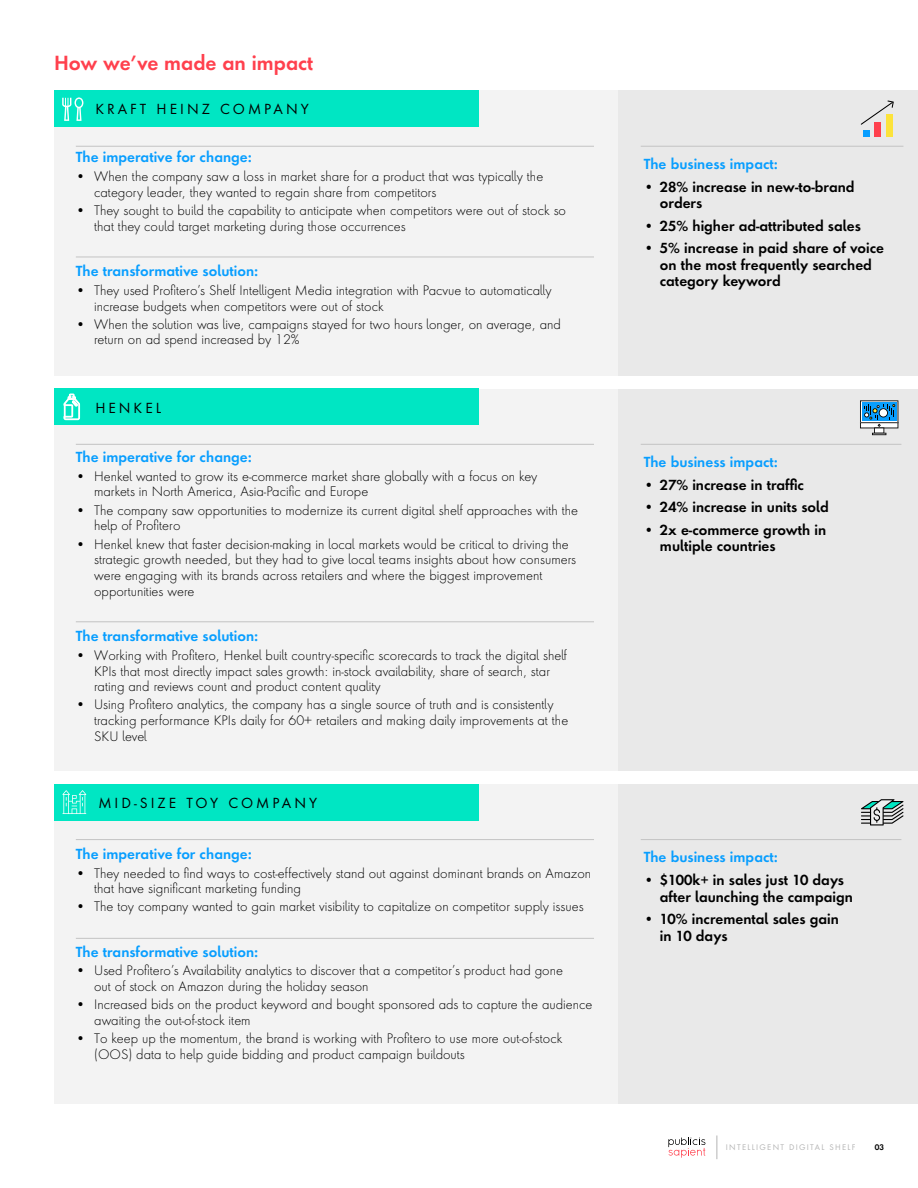
<style>
.page{position:relative;width:918px;height:1188px;background:#fff}
.page>*{position:absolute;margin:0;border:0;box-sizing:border-box;transform-origin:0 0}
.Subhead{font:600 18.9px "Futura Next";color:#ff404d}
.t1{font:600 13.5px/16.5px "Futura Next";color:#000}
.Chart_Blue_Subheads{font:600 13.5px "Futura Next";color:#089eff}
.t2{font:13.5px "Futura Next";letter-spacing:.225em;color:#000}
.t3{font:300 12.75px/15.8px "Futura Next";color:#000}
.t4{font:7.5px "Futura Next";letter-spacing:.175em;color:#b4b4b4}
.t5{font:600 7.5px "Futura Next";color:#000}
</style>
<div class="page">
<div style="left:54px;top:91px;width:864px;height:285px;background:#f3f3f3"></div>
<div style="left:54px;top:389px;width:864px;height:382px;background:#f3f3f3"></div>
<div style="left:54px;top:91px;width:424px;height:36px;background:#00e6c3"></div>
<div style="left:54px;top:389px;width:424px;height:36px;background:#00e6c3"></div>
<div style="left:619px;top:91px;width:299px;height:285px;background:#e9e9e9"></div>
<div style="left:619px;top:389px;width:299px;height:382px;background:#e9e9e9"></div>
<hr style="left:76px;top:146px;width:518px;height:1px;background:#c3c3c3">
<hr style="left:76px;top:444px;width:518px;height:1px;background:#c3c3c3">
<hr style="left:76px;top:257px;width:518px;height:1px;background:#c3c3c3">
<hr style="left:76px;top:621px;width:518px;height:1px;background:#c3c3c3">
<hr style="left:641px;top:146px;width:262px;height:1px;background:#c3c3c3">
<hr style="left:641px;top:444px;width:260px;height:1px;background:#c3c3c3">
<svg style="left:64px;top:394px;width:16px;height:26px"></svg>
<svg style="left:62px;top:97px;width:21px;height:24px"></svg>
<div style="left:54px;top:784px;width:864px;height:320px;background:#f3f3f3"></div>
<div style="left:54px;top:784px;width:424px;height:36px;background:#00e6c3"></div>
<div style="left:619px;top:784px;width:299px;height:320px;background:#e9e9e9"></div>
<hr style="left:76px;top:839px;width:518px;height:1px;background:#c3c3c3">
<hr style="left:76px;top:938px;width:518px;height:1px;background:#c3c3c3">
<hr style="left:641px;top:839px;width:260px;height:1px;background:#c3c3c3">
<svg style="left:62px;top:790px;width:24px;height:24px"></svg>
<svg style="left:861px;top:799px;width:43px;height:26px"></svg>
<svg style="left:668px;top:1138px;width:37px;height:20px"></svg>
<svg style="left:717px;top:1136px;width:1px;height:23px"></svg>
<svg style="left:861px;top:100px;width:33px;height:36px"></svg>
<svg style="left:860px;top:400px;width:38px;height:35px"></svg>
<p class="Subhead" style="left:54px;top:50px;width:261px">How we’ve made an impact</p>
<p class="t2" style="left:95px;top:99px;width:215px">KRAFT HEINZ COMPANY</p>
<p class="Chart_Blue_Subheads" style="left:76px;top:148px;width:178px">The imperative for change:</p>
<p class="t3" style="left:94px;top:169px;width:451px;text-indent:-18px">• When the company saw a loss in market share for a product that was typically the category leader, they wanted to regain share from competitors</p>
<p class="t3" style="left:94px;top:203px;width:473px;text-indent:-18px">• They sought to build the capability to anticipate when competitors were out of stock so that they could target marketing during those occurrences</p>
<p class="Chart_Blue_Subheads" style="left:76px;top:262px;width:184px">The transformative solution:</p>
<p class="t3" style="left:94px;top:282px;width:459px;text-indent:-18px">• They used Profitero’s Shelf Intelligent Media integration with Pacvue to automatically increase budgets when competitors were out of stock</p>
<p class="t3" style="left:94px;top:316px;width:468px;text-indent:-18px">• When the solution was live, campaigns stayed for two hours longer, on average, and return on ad spend increased by 12%</p>
<p class="t2" style="left:95px;top:398px;width:67px">HENKEL</p>
<p class="Chart_Blue_Subheads" style="left:76px;top:448px;width:178px">The imperative for change:</p>
<p class="t3" style="left:94px;top:468px;width:445px;text-indent:-18px">• Henkel wanted to grow its e-commerce market share globally with a focus on key markets in North America, Asia-Pacific and Europe</p>
<p class="t3" style="left:94px;top:502px;width:486px;text-indent:-18px">• The company saw opportunities to modernize its current digital shelf approaches with the help of Profitero</p>
<p class="t3" style="left:94px;top:536px;width:483px;text-indent:-18px">• Henkel knew that faster decision-making in local markets would be critical to driving the strategic growth needed, but they had to give local teams insights about how consumers were engaging with its brands across retailers and where the biggest improvement opportunities were</p>
<p class="Chart_Blue_Subheads" style="left:76px;top:627px;width:184px">The transformative solution:</p>
<p class="t3" style="left:94px;top:647px;width:474px;text-indent:-18px">• Working with Profitero, Henkel built country-specific scorecards to track the digital shelf<br>KPIs that most directly impact sales growth: in-stock availability, share of search, star rating and reviews count and product content quality</p>
<p class="t3" style="left:94px;top:697px;width:476px;text-indent:-18px">• Using Profitero analytics, the company has a single source of truth and is consistently tracking performance KPIs daily for 60+ retailers and making daily improvements at the<br>SKU level</p>
<p class="t2" style="left:98px;top:793px;width:220px">MID-SIZE TOY COMPANY</p>
<p class="Chart_Blue_Subheads" style="left:76px;top:845px;width:178px">The imperative for change:</p>
<p class="t3" style="left:94px;top:865px;width:498px;text-indent:-18px">• They needed to find ways to cost-effectively stand out against dominant brands on Amazon that have significant marketing funding</p>
<p class="t3" style="left:76px;top:899px;width:509px">• The toy company wanted to gain market visibility to capitalize on competitor supply issues</p>
<p class="Chart_Blue_Subheads" style="left:76px;top:942px;width:184px">The transformative solution:</p>
<p class="t3" style="left:94px;top:963px;width:470px;text-indent:-18px">• Used Profitero’s Availability analytics to discover that a competitor’s product had gone out of stock on Amazon during the holiday season</p>
<p class="t3" style="left:94px;top:997px;width:500px;text-indent:-18px">• Increased bids on the product keyword and bought sponsored ads to capture the audience awaiting the out-of-stock item</p>
<p class="t3" style="left:94px;top:1031px;width:470px;text-indent:-18px">• To keep up the momentum, the brand is working with Profitero to use more out-of-stock (OOS) data to help guide bidding and product campaign buildouts</p>
<p class="Chart_Blue_Subheads" style="left:644px;top:155px;width:136px">The business impact:</p>
<p class="t1" style="left:660px;top:178px;width:196px;text-indent:-16px">• 28% increase in new-to-brand orders</p>
<p class="t1" style="left:644px;top:217px;width:219px">• 25% higher ad-attributed sales</p>
<p class="t1" style="left:660px;top:240px;width:226px;text-indent:-16px">• 5% increase in paid share of voice on the most frequently searched category keyword</p>
<p class="Chart_Blue_Subheads" style="left:644px;top:453px;width:136px">The business impact:</p>
<p class="t1" style="left:644px;top:477px;width:162px">• 27% increase in traffic</p>
<p class="t1" style="left:644px;top:499px;width:187px">• 24% increase in units sold</p>
<p class="t1" style="left:660px;top:522px;width:168px;text-indent:-16px">• 2x e-commerce growth in multiple countries</p>
<p class="Chart_Blue_Subheads" style="left:644px;top:848px;width:136px">The business impact:</p>
<p class="t1" style="left:660px;top:872px;width:194px;text-indent:-16px">• $100k+ in sales just 10 days after launching the campaign</p>
<p class="t1" style="left:660px;top:911px;width:181px;text-indent:-16px">• 10% incremental sales gain in 10 days</p>
<p class="t4" style="left:726px;top:1142px;width:131px">INTELLIGENT DIGITAL SHELF</p>
<p class="t5" style="left:875px;top:1142px;width:11px">03</p>
</div>
